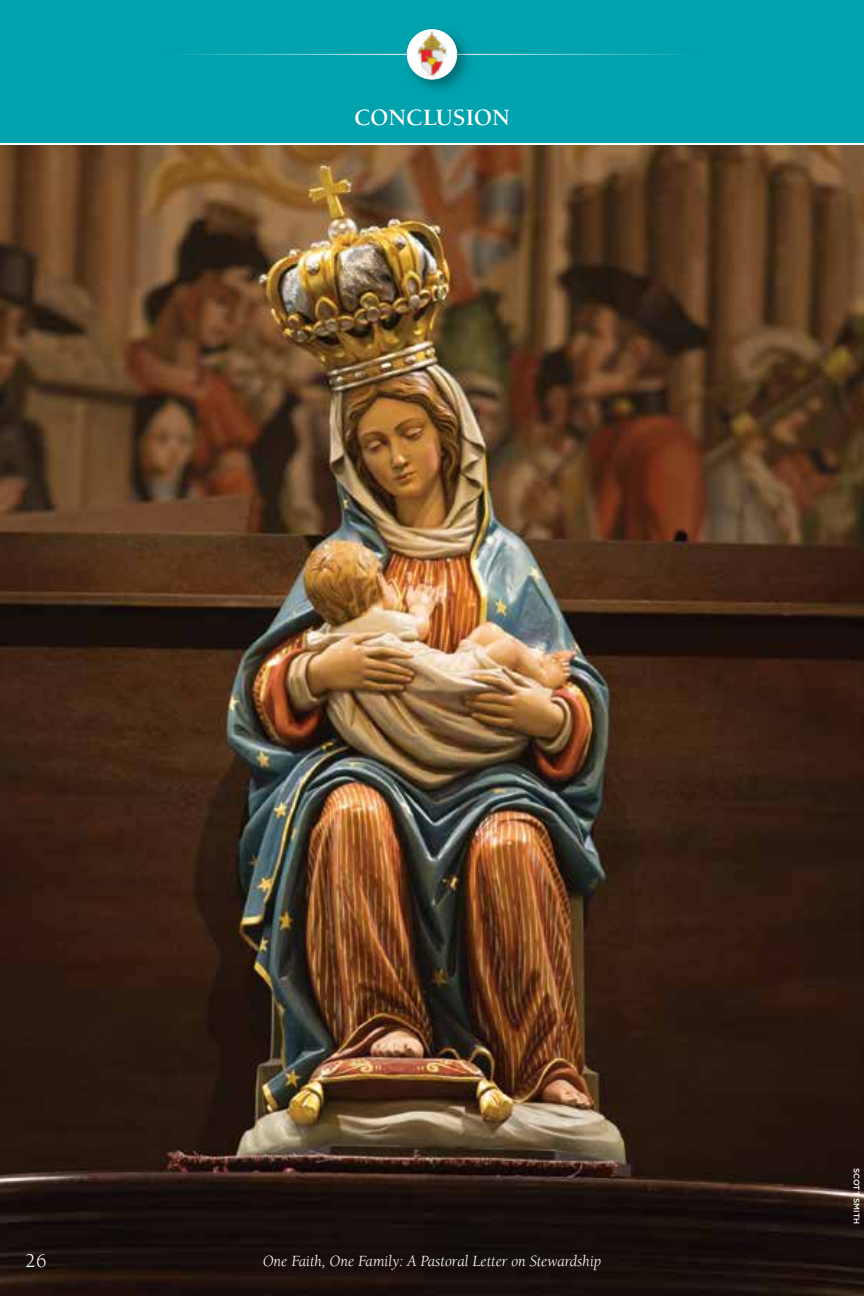
<style>
.page{position:relative;width:864px;height:1296px;background:#fff}
.page>*{position:absolute;margin:0;border:0;box-sizing:border-box;transform-origin:0 0}
.t1{font:700 24px "Berkeley Pro";color:#fff}
.t2{font:20px "Berkeley Pro";color:#fff}
.t3{font:italic 16px "Berkeley Pro";color:#fff}
.t4{font:500 8px "Gotham";color:#fff}
</style>
<div class="page">
<img style="left:0;top:145px;width:864px;height:1151px">
<div style="left:0;top:0;width:864px;height:144px;background:#00a2ae"></div>
<hr style="left:162px;top:54px;width:270px;height:1px;background:#fff">
<hr style="left:432px;top:54px;width:270px;height:1px;background:#fff">
<div style="left:403px;top:25px;width:70px;height:71px;background:#000;opacity:.33"></div>
<div style="left:407px;top:30px;width:50px;height:49px;background:#fff;border-radius:50%"></div>
<div style="left:407px;top:29px;width:50px;height:50px;border:1px solid #fff;border-radius:50%"></div>
<img style="left:417px;top:33px;width:30px;height:43px">
<hr style="left:0;top:143px;width:864px;height:2px;background:#fff">
<h1 class="t1" style="left:354px;top:104px;width:157px">CONCLUSION</h1>
<p class="t2" style="left:26px;top:1250px;width:22px">26</p>
<p class="t3" style="left:263px;top:1252px;width:340px">One Faith, One Family: A Pastoral Letter on Stewardship</p>
<p class="t4" style="left:862px;top:1168px;width:57px;rotate:90deg">SCOTT SMITH</p>
</div>
